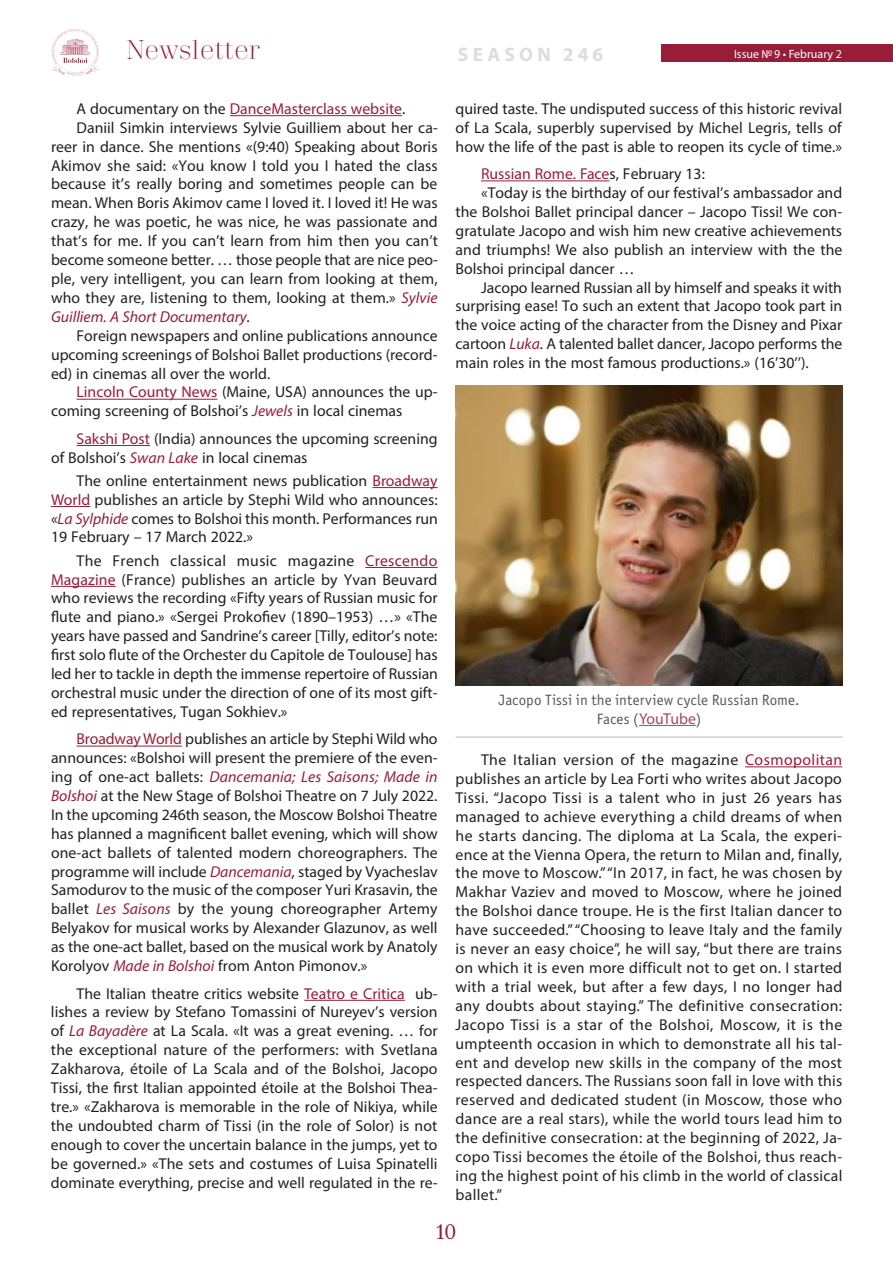
<style>
.page{position:relative;width:893px;height:1263px;background:#fff}
.page>*{position:absolute;margin:0;border:0;box-sizing:border-box;transform-origin:0 0}
.t1{font:300 27px "Trivia Serif";color:#971d38}
.t2{font:21px "Trivia Serif 10 Demo";color:#971d38}
.t3{font:700 19.5px "Myriad Pro";letter-spacing:.22em;color:#dcdddf}
.t4{font:15.75px/18.9px "Myriad Pro";color:#231f20;text-align:justify}
.t5{font:15.75px "Myriad Pro";color:#971d38}
.t6{font:italic 15.75px "Myriad Pro";color:#971d38}
.t7{font:15px/18.9px "Officina Sans Book C";letter-spacing:.005em;color:#57585a;text-align:center}
.t8{font:12px "Myriad Pro";color:#fff}
.s1{color:#231f20}
.s2{font-style:italic;color:#971d38}
.s3{font-style:normal;color:#231f20}
.s4{color:#971d38}
.s5{font-family:"Myriad Pro";font-size:15.75px;color:#a74951}
</style>
<div class="page">
<div style="left:661px;top:45px;width:232px;height:17px;background:#971d38"></div>
<svg style="left:51px;top:29px;width:49px;height:46px"></svg>
<hr style="left:230px;top:115px;width:172px;height:1px;background:#971d38">
<hr style="left:77px;top:399px;width:140px;height:1px;background:#971d38">
<hr style="left:77px;top:445px;width:73px;height:1px;background:#971d38">
<hr style="left:373px;top:487px;width:65px;height:1px;background:#971d38">
<hr style="left:51px;top:506px;width:39px;height:1px;background:#971d38">
<hr style="left:365px;top:567px;width:73px;height:1px;background:#971d38">
<hr style="left:51px;top:586px;width:65px;height:1px;background:#971d38">
<hr style="left:77px;top:746px;width:105px;height:1px;background:#971d38">
<hr style="left:304px;top:1000px;width:101px;height:1px;background:#971d38">
<hr style="left:481px;top:180px;width:128px;height:1px;background:#971d38">
<hr style="left:745px;top:766px;width:97px;height:1px;background:#971d38">
<img style="left:456px;top:386px;width:386px;height:299px">
<hr style="left:456px;top:736px;width:387px;height:2px;background:#d1d2d4">
<hr style="left:639px;top:725px;width:57px;height:1px;background:#a74951">
<h1 class="t1" style="left:126px;top:36px;width:135px">Newsletter</h1>
<p class="t8" style="left:734px;top:46px;width:109px">Issue №9 • February 2</p>
<p class="t3" style="left:458px;top:41px;width:147px">SEASON 246</p>
<p class="t5" style="left:77px;top:99px;width:330px"><span class="s1">A documentary on the</span> DanceMasterclass website<span class="s1">.</span></p>
<p class="t4" style="left:77px;top:118px;width:363px">Daniil Simkin interviews Sylvie Guilliem about her ca-</p>
<p class="t4" style="left:51px;top:137px;width:388px">reer in dance. She mentions «(9:40) Speaking about Boris</p>
<p class="t4" style="left:51px;top:156px;width:388px">Akimov she said: «You know I told you I hated the class</p>
<p class="t4" style="left:51px;top:174px;width:388px">because it’s really boring and sometimes people can be</p>
<p class="t4" style="left:51px;top:193px;width:388px">mean. When Boris Akimov came I loved it. I loved it! He was</p>
<p class="t4" style="left:51px;top:212px;width:388px">crazy, he was poetic, he was nice, he was passionate and</p>
<p class="t4" style="left:51px;top:231px;width:388px">that’s for me. If you can’t learn from him then you can’t</p>
<p class="t4" style="left:51px;top:250px;width:388px">become someone better. … those people that are nice peo-</p>
<p class="t4" style="left:51px;top:269px;width:388px">ple, very intelligent, you can learn from looking at them,</p>
<p class="t4" style="left:51px;top:288px;width:388px">who they are, listening to them, looking at them.» <span class="s2">Sylvie</span></p>
<p class="t6" style="left:51px;top:307px;width:200px">Guilliem. A Short Documentary<span class="s3">.</span></p>
<p class="t4" style="left:77px;top:326px;width:363px">Foreign newspapers and online publications announce</p>
<p class="t4" style="left:51px;top:345px;width:388px">upcoming screenings of Bolshoi Ballet productions (record-</p>
<p class="t4" style="left:51px;top:363px;width:221px">ed) in cinemas all over the world.</p>
<p class="t4" style="left:77px;top:382px;width:363px"><span class="s4">Lincoln County News</span> (Maine, USA) announces the up-</p>
<p class="t4" style="left:51px;top:401px;width:353px">coming screening of Bolshoi’s <span class="s2">Jewels</span> in local cinemas</p>
<p class="t4" style="left:51px;top:429px;width:388px;text-indent:26px"><span class="s4">Sakshi Post</span> (India) announces the upcoming screening of Bolshoi’s <span class="s2">Swan Lake</span> in local cinemas</p>
<p class="t4" style="left:51px;top:471px;width:388px;text-indent:26px">The online entertainment news publication <span class="s4">Broadway World</span> publishes an article by Stephi Wild who announces: «<span class="s2">La Sylphide</span> comes to Bolshoi this month. Performances run 19 February – 17 March 2022.»</p>
<p class="t4" style="left:51px;top:551px;width:388px;text-indent:26px">The French classical music magazine <span class="s4">Crescendo Magazine</span> (France) publishes an article by Yvan Beuvard who reviews the recording «Fifty years of Russian music for flute and piano.» «Sergei Prokofiev (1890–1953) …» «The years have passed and Sandrine’s career [Tilly, editor’s note: first solo flute of the Orchester du Capitole de Toulouse] has led her to tackle in depth the immense repertoire of Russian orchestral music under the direction of one of its most gift&shy;ed representatives, Tugan Sokhiev.»</p>
<p class="t4" style="left:51px;top:729px;width:388px;text-indent:26px"><span class="s4">Broadway World</span> publishes an article by Stephi Wild who announces: «Bolshoi will present the premiere of the even&shy;ing of one-act ballets: <span class="s2">Dancemania; Les Saisons; Made in Bolshoi</span> at the New Stage of Bolshoi Theatre on 7 July 2022.<br>In the upcoming 246th season, the Moscow Bolshoi Theatre has planned a magnificent ballet evening, which will show one-act ballets of talented modern choreographers. The programme will include <span class="s2">Dancemania</span>, staged by Vyacheslav Samodurov to the music of the composer Yuri Krasavin, the ballet <span class="s2">Les Saisons</span> by the young choreographer Artemy Belyakov for musical works by Alexander Glazunov, as well as the one-act ballet, based on the musical work by Anatoly Korolyov <span class="s2">Made in Bolshoi</span> from Anton Pimonov.»</p>
<p class="t4" style="left:51px;top:983px;width:388px;text-indent:26px">The Italian theatre critics website <span class="s4">Teatro e Critica</span> ub&shy;lishes a review by Stefano Tomassini of Nureyev’s version of <span class="s2">La Bayadère</span> at La Scala. «It was a great evening. … for the exceptional nature of the performers: with Svetlana Zakharova, étoile of La Scala and of the Bolshoi, Jacopo Tissi, the first Italian appointed étoile at the Bolshoi Thea&shy;tre.» «Zakharova is memorable in the role of Nikiya, while the undoubted charm of Tissi (in the role of Solor) is not enough to cover the uncertain balance in the jumps, yet to be governed.» «The sets and costumes of Luisa Spinatelli dominate everything, precise and well regulated in the re-</p>
<p class="t4" style="left:456px;top:99px;width:388px">quired taste. The undisputed success of this historic revival of La Scala, superbly supervised by Michel Legris, tells of how the life of the past is able to reopen its cycle of time.»</p>
<p class="t5" style="left:481px;top:164px;width:225px">Russian Rome. Face<span class="s1">s, February 13:</span></p>
<p class="t4" style="left:481px;top:183px;width:363px">«Today is the birthday of our festival’s ambassador and</p>
<p class="t4" style="left:456px;top:202px;width:388px">the Bolshoi Ballet principal dancer – Jacopo Tissi! We con-</p>
<p class="t4" style="left:456px;top:221px;width:388px">gratulate Jacopo and wish him new creative achievements</p>
<p class="t4" style="left:456px;top:240px;width:388px">and triumphs! We also publish an interview with the the</p>
<p class="t4" style="left:456px;top:259px;width:180px">Bolshoi principal dancer …</p>
<p class="t4" style="left:481px;top:277px;width:362px">Jacopo learned Russian all by himself and speaks it with</p>
<p class="t4" style="left:456px;top:296px;width:388px">surprising ease! To such an extent that Jacopo took part in</p>
<p class="t4" style="left:456px;top:315px;width:388px">the voice acting of the character from the Disney and Pixar</p>
<p class="t4" style="left:456px;top:334px;width:388px">cartoon <span class="s2">Luka</span>. A talented ballet dancer, Jacopo performs the</p>
<p class="t4" style="left:456px;top:353px;width:355px">main roles in the most famous productions.» (16’30’’).</p>
<p class="t7" style="left:499px;top:690px;width:302px">Jacopo Tissi in the interview cycle Russian Rome.<br>Faces (<span class="s5">YouTube</span>)</p>
<p class="t4" style="left:456px;top:750px;width:388px;text-indent:26px">The Italian version of the magazine <span class="s4">Cosmopolitan </span>publishes an article by Lea Forti who writes about Jacopo Tissi. “Jacopo Tissi is a talent who in just 26 years has managed to achieve everything a child dreams of when he starts dancing. The diploma at La Scala, the experi&shy;ence at the Vienna Opera, the return to Milan and, finally, the move to Moscow.” “In 2017, in fact, he was chosen by Makhar Vaziev and moved to Moscow, where he joined the Bolshoi dance troupe. He is the first Italian dancer to have succeeded.” “Choosing to leave Italy and the family is never an easy choice”, he will say, “but there are trains on which it is even more difficult not to get on. I started with a trial week, but after a few days, I no longer had any doubts about staying.” The definitive consecration:<br>Jacopo Tissi is a star of the Bolshoi, Moscow, it is the umpteenth occasion in which to demonstrate all his tal&shy;ent and develop new skills in the company of the most respected dancers. The Russians soon fall in love with this reserved and dedicated student (in Moscow, those who dance are a real stars), while the world tours lead him to the definitive consecration: at the beginning of 2022, Ja&shy;copo Tissi becomes the étoile of the Bolshoi, thus reach&shy;ing the highest point of his climb in the world of classical ballet.”</p>
<h2 class="t2" style="left:437px;top:1219px;width:21px">10</h2>
</div>
